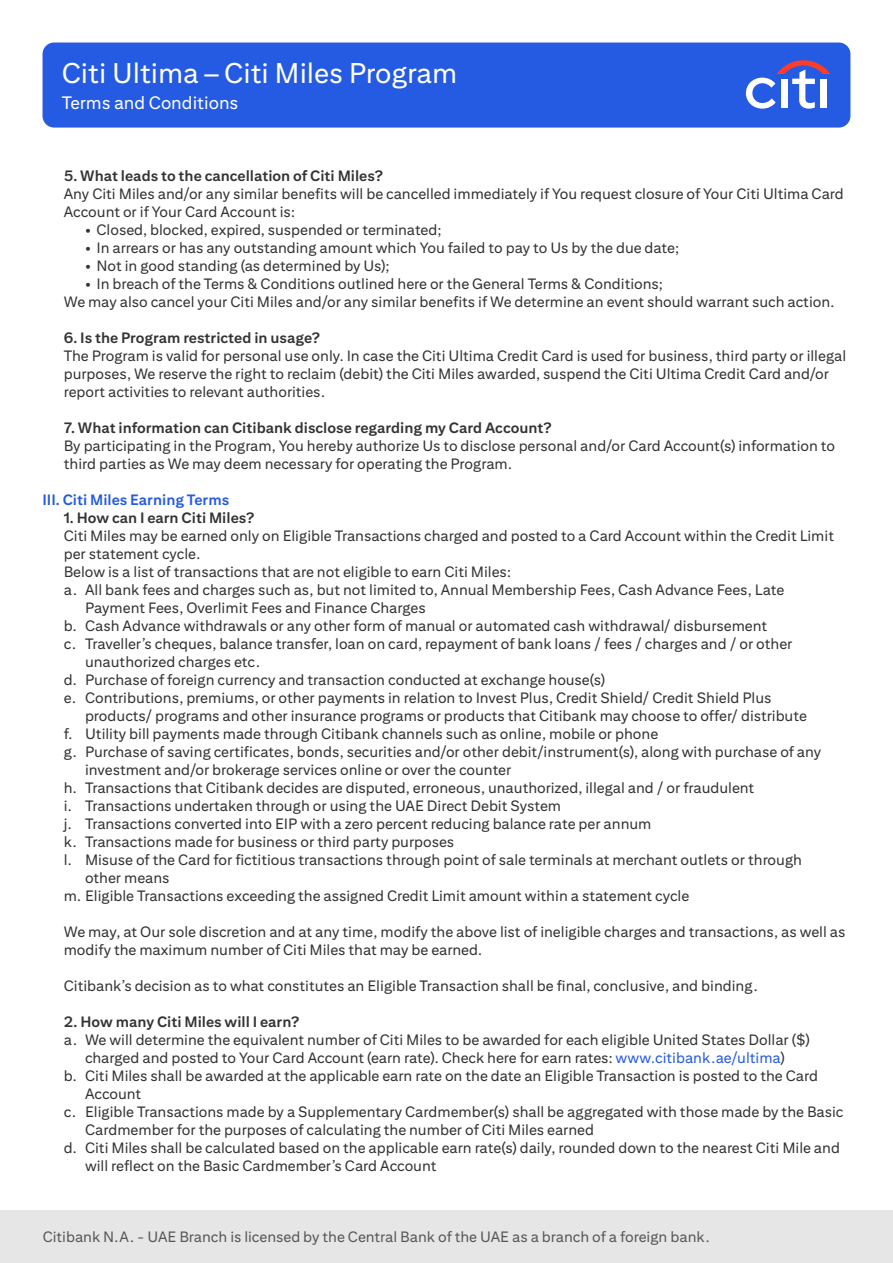
<style>
.page{position:relative;width:893px;height:1263px;background:#fff}
.page>*{position:absolute;margin:0;border:0;box-sizing:border-box;transform-origin:0 0}
.t1{font:28.5px "Citi Sans Text";color:#fff}
.t2{font:18px "Citi Sans Text";color:#fff}
.t3{font:15px/18px "Citi Sans Text";color:#333}
.t4{font:700 15px "Citi Sans Text";color:#333}
.t5{font:700 15px "Citi Sans Text";color:#255be3}
.s1{color:#255be3}
</style>
<div class="page">
<div style="left:43px;top:43px;width:807px;height:85px;background:#255be3;border-radius:12px"></div>
<svg style="left:746px;top:60px;width:84px;height:49px"></svg>
<div style="left:820px;top:79px;width:6px;height:29px;background:#fff"></div>
<div style="left:0;top:1211px;width:893px;height:52px;background:#e6e6e6"></div>
<h1 class="t1" style="left:62px;top:56px;width:397px">Citi Ultima – Citi Miles Program</h1>
<p class="t2" style="left:62px;top:92px;width:178px">Terms and Conditions</p>
<p class="t4" style="left:64px;top:167px;width:321px">5. What leads to the cancellation of Citi Miles?</p>
<p class="t3" style="left:64px;top:184px;width:782px">Any Citi Miles and/or any similar benefits will be cancelled immediately if You request closure of Your Citi Ultima Card<br>Account or if Your Card Account is:</p>
<p class="t3" style="left:85px;top:220px;width:358px">• Closed, blocked, expired, suspended or terminated;</p>
<p class="t3" style="left:85px;top:238px;width:596px">• In arrears or has any outstanding amount which You failed to pay to Us by the due date;</p>
<p class="t3" style="left:85px;top:256px;width:306px">• Not in good standing (as determined by Us);</p>
<p class="t3" style="left:64px;top:274px;width:772px;text-indent:21px">• In breach of the Terms &amp; Conditions outlined here or the General Terms &amp; Conditions;<br>We may also cancel your Citi Miles and/or any similar benefits if We determine an event should warrant such action.</p>
<p class="t4" style="left:64px;top:329px;width:258px">6. Is the Program restricted in usage?</p>
<p class="t3" style="left:64px;top:346px;width:784px">The Program is valid for personal use only. In case the Citi Ultima Credit Card is used for business, third party or illegal purposes, We reserve the right to reclaim (debit) the Citi Miles awarded, suspend the Citi Ultima Credit Card and/or report activities to relevant authorities.</p>
<p class="t4" style="left:64px;top:419px;width:490px">7. What information can Citibank disclose regarding my Card Account?</p>
<p class="t3" style="left:64px;top:436px;width:773px">By participating in the Program, You hereby authorize Us to disclose personal and/or Card Account(s) information to third parties as We may deem necessary for operating the Program.</p>
<p class="t5" style="left:43px;top:491px;width:188px">III. Citi Miles Earning Terms</p>
<p class="t4" style="left:64px;top:509px;width:192px">1. How can I earn Citi Miles?</p>
<p class="t3" style="left:64px;top:526px;width:772px">Citi Miles may be earned only on Eligible Transactions charged and posted to a Card Account within the Credit Limit</p>
<p class="t3" style="left:64px;top:544px;width:138px">per statement cycle.</p>
<p class="t3" style="left:64px;top:562px;width:449px">Below is a list of transactions that are not eligible to earn Citi Miles:</p>
<p class="t3" style="left:64px;top:580px;width:722px">a. All bank fees and charges such as, but not limited to, Annual Membership Fees, Cash Advance Fees, Late</p>
<p class="t3" style="left:85px;top:598px;width:342px">Payment Fees, Overlimit Fees and Finance Charges</p>
<p class="t3" style="left:64px;top:616px;width:705px">b. Cash Advance withdrawals or any other form of manual or automated cash withdrawal/ disbursement</p>
<p class="t3" style="left:64px;top:634px;width:730px">c. Traveller’s cheques, balance transfer, loan on card, repayment of bank loans / fees / charges and / or other</p>
<p class="t3" style="left:85px;top:652px;width:176px">unauthorized charges etc.</p>
<p class="t3" style="left:64px;top:670px;width:543px">d. Purchase of foreign currency and transaction conducted at exchange house(s)</p>
<p class="t3" style="left:64px;top:688px;width:709px">e. Contributions, premiums, or other payments in relation to Invest Plus, Credit Shield/ Credit Shield Plus</p>
<p class="t3" style="left:85px;top:706px;width:723px">products/ programs and other insurance programs or products that Citibank may choose to offer/ distribute</p>
<p class="t3" style="left:64px;top:724px;width:596px">f. Utility bill payments made through Citibank channels such as online, mobile or phone</p>
<p class="t3" style="left:64px;top:742px;width:759px">g. Purchase of saving certificates, bonds, securities and/or other debit/instrument(s), along with purchase of any</p>
<p class="t3" style="left:85px;top:760px;width:428px">investment and/or brokerage services online or over the counter</p>
<p class="t3" style="left:64px;top:778px;width:692px">h. Transactions that Citibank decides are disputed, erroneous, unauthorized, illegal and / or fraudulent</p>
<p class="t3" style="left:64px;top:796px;width:499px">i. Transactions undertaken through or using the UAE Direct Debit System</p>
<p class="t3" style="left:64px;top:814px;width:589px">j. Transactions converted into EIP with a zero percent reducing balance rate per annum</p>
<p class="t3" style="left:64px;top:832px;width:392px">k. Transactions made for business or third party purposes</p>
<p class="t3" style="left:64px;top:850px;width:740px">l. Misuse of the Card for fictitious transactions through point of sale terminals at merchant outlets or through</p>
<p class="t3" style="left:85px;top:868px;width:86px">other means</p>
<p class="t3" style="left:64px;top:886px;width:627px">m. Eligible Transactions exceeding the assigned Credit Limit amount within a statement cycle</p>
<p class="t3" style="left:64px;top:922px;width:783px">We may, at Our sole discretion and at any time, modify the above list of ineligible charges and transactions, as well as modify the maximum number of Citi Miles that may be earned.</p>
<p class="t3" style="left:64px;top:976px;width:695px">Citibank’s decision as to what constitutes an Eligible Transaction shall be final, conclusive, and binding.</p>
<p class="t4" style="left:64px;top:1013px;width:237px">2. How many Citi Miles will I earn?</p>
<p class="t3" style="left:64px;top:1030px;width:748px">a. We will determine the equivalent number of Citi Miles to be awarded for each eligible United States Dollar ($)</p>
<p class="t3" style="left:85px;top:1048px;width:701px">charged and posted to Your Card Account (earn rate). Check here for earn rates: <span class="s1">www.citibank.ae/ultima</span>)</p>
<p class="t3" style="left:64px;top:1066px;width:756px">b. Citi Miles shall be awarded at the applicable earn rate on the date an Eligible Transaction is posted to the Card</p>
<p class="t3" style="left:85px;top:1084px;width:58px">Account</p>
<p class="t3" style="left:64px;top:1102px;width:781px">c. Eligible Transactions made by a Supplementary Cardmember(s) shall be aggregated with those made by the Basic</p>
<p class="t3" style="left:85px;top:1120px;width:510px">Cardmember for the purposes of calculating the number of Citi Miles earned</p>
<p class="t3" style="left:64px;top:1138px;width:778px">d. Citi Miles shall be calculated based on the applicable earn rate(s) daily, rounded down to the nearest Citi Mile and</p>
<p class="t3" style="left:85px;top:1156px;width:353px">will reflect on the Basic Cardmember’s Card Account</p>
<p class="t3" style="left:43px;top:1227px;width:668px">Citibank N.A. - UAE Branch is licensed by the Central Bank of the UAE as a branch of a foreign bank.</p>
</div>
